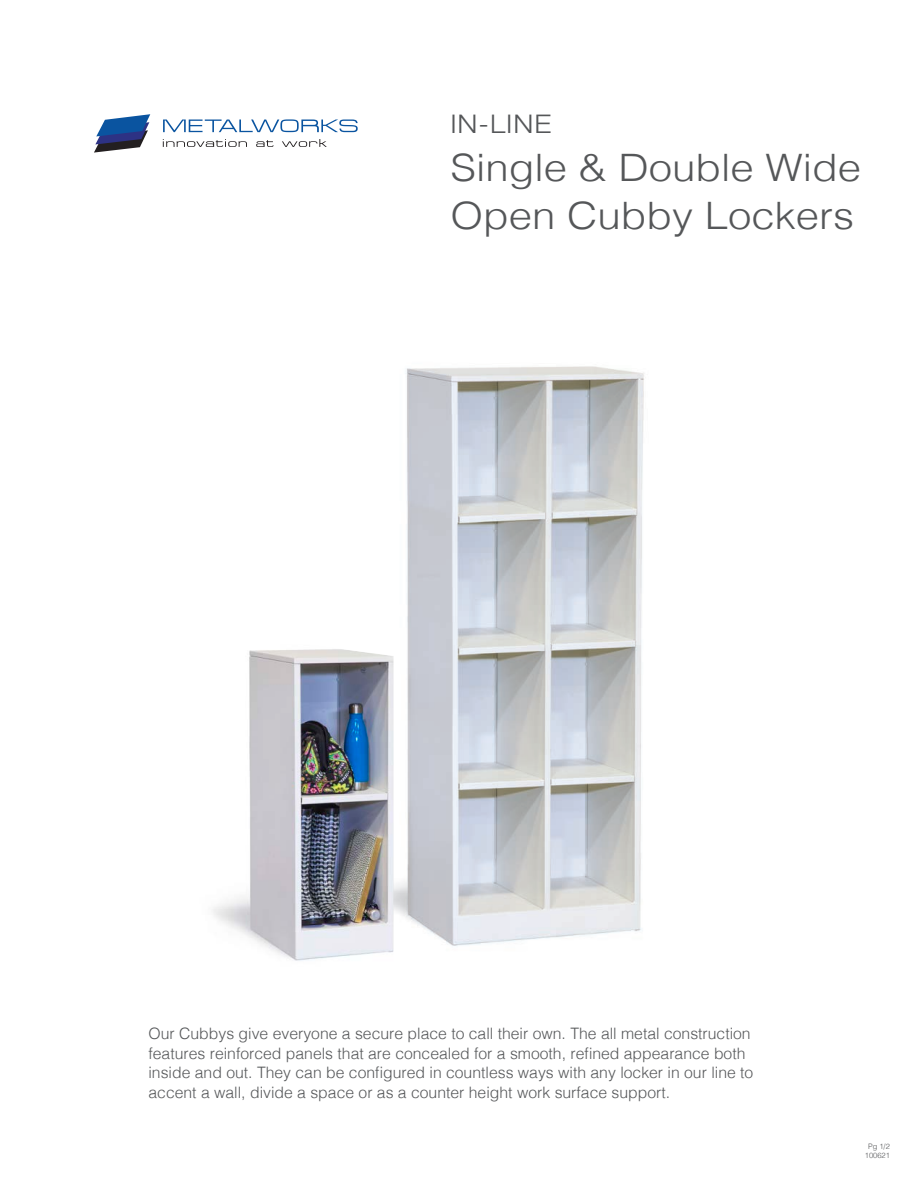
<style>
.page{position:relative;width:918px;height:1188px;background:#fff}
.page>*{position:absolute;margin:0;border:0;box-sizing:border-box;transform-origin:0 0}
.t1{font:300 37.8px "Helvetica";color:#555759;scale:1.11 1}
.t2{font:300 25.65px "Helvetica Neue";letter-spacing:.035em;color:#555759;scale:1.11 1}
.t3{font:300 15.75px/19.5px "Helvetica";color:#555759}
.t4{font:300 7.5px "Helvetica";color:#555759}
</style>
<div class="page">
<img style="left:393px;top:366px;width:251px;height:586px">
<img style="left:212px;top:649px;width:181px;height:312px">
<svg style="left:94px;top:114px;width:56px;height:39px"></svg>
<svg style="left:163px;top:139px;width:84px;height:8px"></svg>
<svg style="left:256px;top:140px;width:18px;height:7px"></svg>
<svg style="left:282px;top:139px;width:45px;height:8px"></svg>
<svg style="left:163px;top:119px;width:195px;height:13px"></svg>
<p class="t2" style="left:450px;top:103px;width:92px">IN-LINE</p>
<p class="t1" style="left:450px;top:135px;width:372px">Single &amp; Double Wide</p>
<p class="t1" style="left:450px;top:183px;width:365px">Open Cubby Lockers</p>
<p class="t3" style="left:148px;top:1023px;width:606px">Our Cubbys give everyone a secure place to call their own. The all metal construction features reinforced panels that are concealed for a smooth, refined appearance both inside and out. They can be configured in countless ways with any locker in our line to accent a wall, divide a space or as a counter height work surface support.</p>
<p class="t4" style="left:868px;top:1140px;width:23px">Pg 1/2</p>
<p class="t4" style="left:865px;top:1149px;width:27px">100621</p>
</div>
